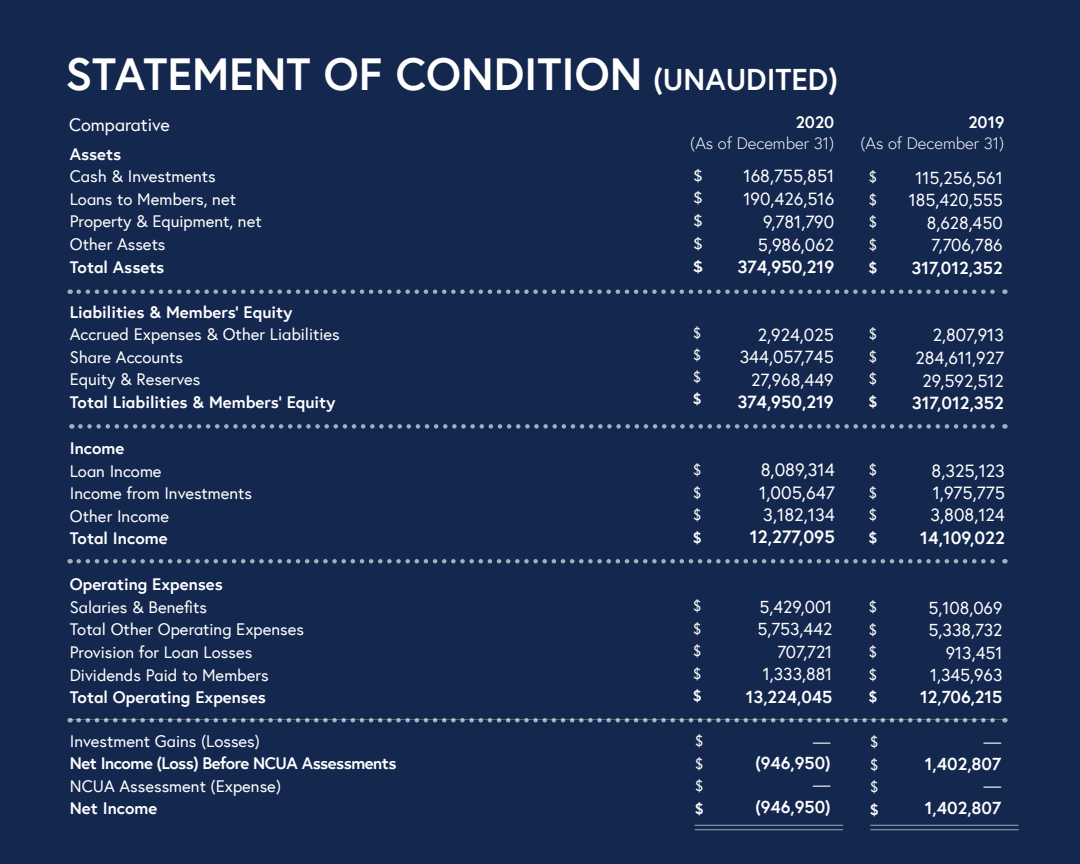
<style>
.page{position:relative;width:1080px;height:864px;background:#14274e}
.page>*{position:absolute;margin:0;border:0;box-sizing:border-box;transform-origin:0 0}
.t1{font:700 45px "Europa";color:#fff}
.t2{font:18px "Europa";color:#fff}
.t3{font:17.7px/22.4px "Europa";color:#fff;text-align:justify}
.t4{font:700 17.7px "Europa";color:#fff}
.t5{font:17.55px/22.6px "Europa";color:#fff;text-align:justify}
.t6{font:700 17.55px "Europa";color:#fff}
.t7{font:17.4px/22.6px "Europa";color:#fff;text-align:right}
.t8{font:700 17.4px "Europa";color:#fff}
.t9{font:17.25px/22.4px "Europa";color:#fff;text-align:right}
.t10{font:700 17.25px "Europa";color:#fff}
.t11{font:17.25px "Century Gothic";color:#fff}
.t12{font:16.65px/22.5px "Europa";color:#fff}
.t13{font:700 16.65px "Europa";color:#fff}
.t14{font:700 16.65px "Europa";letter-spacing:-.03em;color:#fff}
.t15{font:300 16.5px "Europa";color:#fff}
.t16{font:700 16.5px "Europa";color:#fff}
.t17{font:15.15px/22.8px "Europa";color:#fff;text-align:justify;scale:1.17 1}
.t18{font:700 15.15px "Europa";color:#fff;scale:1.17 1}
.t19{font:15px/22.5px "Europa";color:#fff;text-align:justify}
.t20{font:700 15px "Europa";color:#fff}
.t21{font:14.7px/22px "Europa";color:#fff;text-align:justify}
.t22{font:700 14.7px "Europa";color:#fff}
.s1{font-size:30px}
</style>
<div class="page">
<hr style="left:70px;top:719px;width:934px;height:1px;background:#979898">
<svg style="left:79px;top:289px;width:926px;height:5px"></svg>
<svg style="left:80px;top:424px;width:925px;height:5px"></svg>
<svg style="left:79px;top:559px;width:926px;height:5px"></svg>
<hr style="left:695px;top:825px;width:148px;height:1px;background:#fff">
<hr style="left:695px;top:829px;width:148px;height:1px;background:#fff">
<hr style="left:870px;top:825px;width:149px;height:1px;background:#fff">
<hr style="left:870px;top:829px;width:149px;height:1px;background:#fff">
<svg style="left:79px;top:718px;width:926px;height:5px"></svg>
<h1 class="t1" style="left:66px;top:44px;width:774px">STATEMENT OF CONDITION <span class="s1">(UNAUDITED)</span></h1>
<p class="t2" style="left:69px;top:113px;width:102px">Comparative</p>
<p class="t13" style="left:70px;top:143px;width:53px">Assets</p>
<p class="t12" style="left:70px;top:165px;width:193px">Cash &amp; Investments<br>Loans to Members, net<br>Property &amp; Equipment, net<br>Other Assets</p>
<p class="t13" style="left:70px;top:255px;width:96px">Total Assets</p>
<p class="t13" style="left:70px;top:301px;width:224px">Liabilities &amp; Members’ Equity</p>
<p class="t12" style="left:70px;top:323px;width:271px">Accrued Expenses &amp; Other Liabilities<br>Share Accounts<br>Equity &amp; Reserves</p>
<p class="t13" style="left:70px;top:391px;width:267px">Total Liabilities &amp; Members’ Equity</p>
<p class="t13" style="left:70px;top:437px;width:56px">Income</p>
<p class="t12" style="left:70px;top:459px;width:184px">Loan Income<br>Income from Investments<br>Other Income</p>
<p class="t13" style="left:70px;top:527px;width:99px">Total Income</p>
<p class="t13" style="left:70px;top:573px;width:155px">Operating Expenses</p>
<p class="t12" style="left:70px;top:596px;width:236px">Salaries &amp; Benefits<br>Total Other Operating Expenses<br>Provision for Loan Losses<br>Dividends Paid to Members</p>
<p class="t13" style="left:70px;top:686px;width:198px">Total Operating Expenses</p>
<p class="t12" style="left:70px;top:729px;width:192px">Investment Gains (Losses)</p>
<p class="t14" style="left:70px;top:752px;width:328px">Net Income (Loss) Before NCUA Assessments</p>
<p class="t12" style="left:70px;top:775px;width:213px">NCUA Assessment (Expense)</p>
<p class="t13" style="left:70px;top:797px;width:89px">Net Income</p>
<p class="t16" style="left:796px;top:111px;width:40px">2020</p>
<p class="t15" style="left:690px;top:133px;width:146px">(As of December 31)</p>
<p class="t17" style="left:693px;top:164px;width:10px">$ $ $ $</p>
<p class="t18" style="left:693px;top:256px;width:10px">$</p>
<p class="t21" style="left:693px;top:322px;width:10px">$ $ $</p>
<p class="t22" style="left:693px;top:389px;width:10px">$</p>
<p class="t19" style="left:693px;top:458px;width:10px">$ $ $</p>
<p class="t20" style="left:693px;top:527px;width:10px">$</p>
<p class="t19" style="left:693px;top:594px;width:10px">$ $ $ $</p>
<p class="t20" style="left:693px;top:686px;width:10px">$</p>
<p class="t19" style="left:695px;top:730px;width:10px">$ $ $</p>
<p class="t20" style="left:695px;top:798px;width:10px">$</p>
<p class="t5" style="left:743px;top:165px;width:92px;text-align:right">168,755,851<br>190,426,516<br>9,781,790<br>5,986,062</p>
<p class="t6" style="left:738px;top:255px;width:98px">374,950,219</p>
<p class="t7" style="left:740px;top:323px;width:96px">2,924,025<br>344,057,745<br>27,968,449</p>
<p class="t8" style="left:737px;top:390px;width:98px">374,950,219</p>
<p class="t3" style="left:759px;top:459px;width:77px">8,089,314<br>1,005,647<br>3,182,134</p>
<p class="t4" style="left:750px;top:525px;width:86px">12,277,095</p>
<p class="t9" style="left:757px;top:596px;width:76px">5,429,001<br>5,753,442<br>707,721<br>1,333,881</p>
<p class="t10" style="left:746px;top:685px;width:88px">13,224,045</p>
<p class="t11" style="left:813px;top:730px;width:19px">—</p>
<p class="t10" style="left:755px;top:752px;width:77px">(946,950)</p>
<p class="t11" style="left:813px;top:773px;width:19px">—</p>
<p class="t10" style="left:755px;top:795px;width:77px">(946,950)</p>
<p class="t16" style="left:968px;top:111px;width:38px">2019</p>
<p class="t15" style="left:860px;top:133px;width:146px">(As of December 31)</p>
<p class="t19" style="left:868px;top:166px;width:10px">$ $ $ $</p>
<p class="t20" style="left:868px;top:257px;width:10px">$</p>
<p class="t19" style="left:868px;top:323px;width:10px">$ $ $</p>
<p class="t20" style="left:868px;top:392px;width:10px">$</p>
<p class="t19" style="left:868px;top:458px;width:10px">$ $ $</p>
<p class="t20" style="left:868px;top:527px;width:10px">$</p>
<p class="t19" style="left:868px;top:595px;width:10px">$ $ $ $</p>
<p class="t20" style="left:868px;top:687px;width:10px">$</p>
<p class="t19" style="left:870px;top:730px;width:10px">$ $ $</p>
<p class="t20" style="left:870px;top:799px;width:10px">$</p>
<p class="t9" style="left:909px;top:167px;width:95px">115,256,561<br>185,420,555<br>8,628,450<br>7,706,786</p>
<p class="t10" style="left:912px;top:256px;width:93px">317,012,352</p>
<p class="t7" style="left:915px;top:324px;width:90px">2,807,913<br>284,611,927<br>29,592,512</p>
<p class="t8" style="left:912px;top:391px;width:94px">317,012,352</p>
<p class="t5" style="left:931px;top:459px;width:76px;line-height:22.2px">8,325,123<br>1,975,775<br>3,808,124</p>
<p class="t6" style="left:920px;top:525px;width:86px">14,109,022</p>
<p class="t9" style="left:929px;top:596px;width:75px">5,108,069<br>5,338,732<br>913,451<br>1,345,963</p>
<p class="t10" style="left:920px;top:686px;width:84px">12,706,215</p>
<p class="t11" style="left:984px;top:730px;width:19px">—</p>
<p class="t10" style="left:925px;top:752px;width:78px">1,402,807</p>
<p class="t11" style="left:984px;top:774px;width:19px">—</p>
<p class="t10" style="left:925px;top:796px;width:78px">1,402,807</p>
</div>
